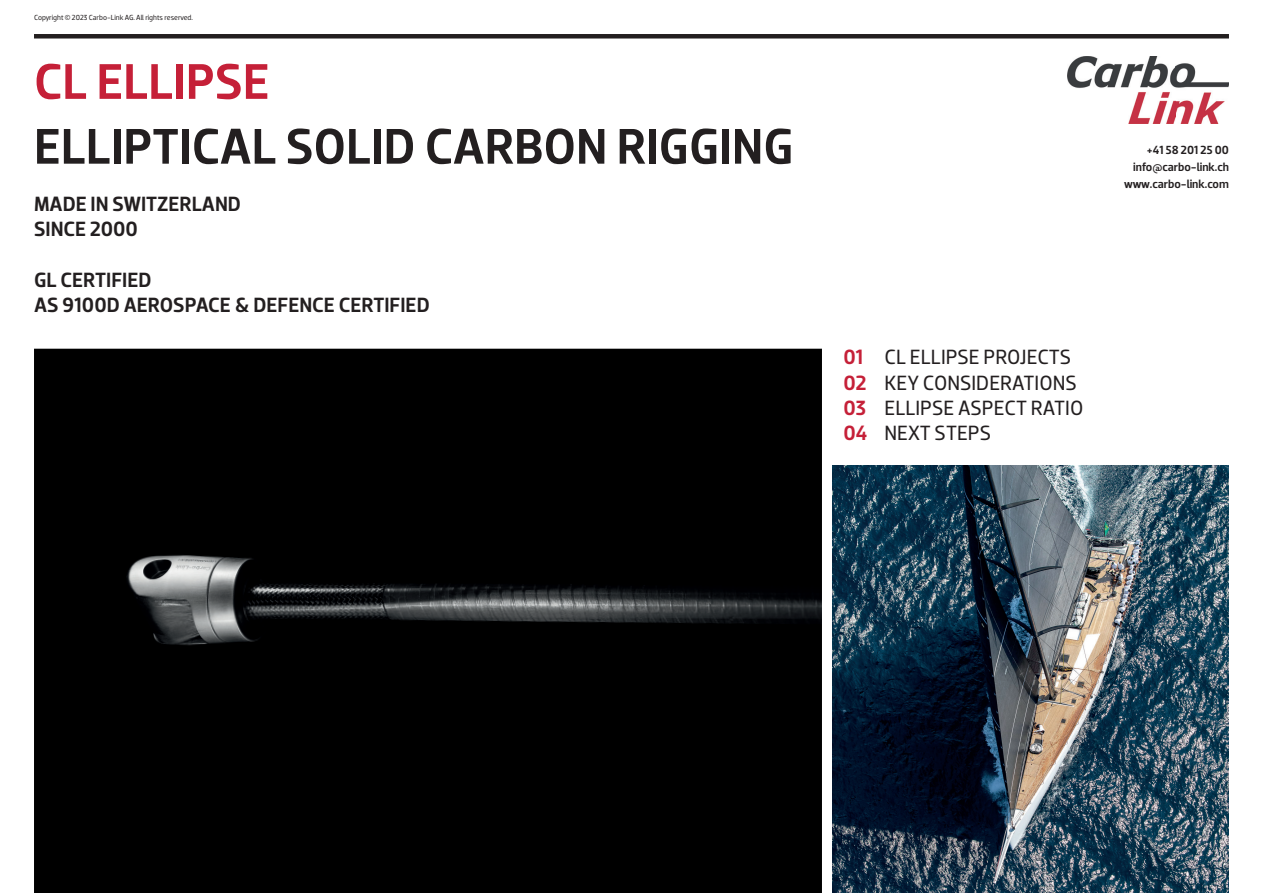
<style>
.page{position:relative;width:1263px;height:893px;background:#fff}
.page>*{position:absolute;margin:0;border:0;box-sizing:border-box;transform-origin:0 0}
.t1{font:500 51px "Dobra";color:#231f20}
.t2{font:500 51px "Dobra";color:#c52038}
.t3{font:500 21px/25.2px "Dobra";color:#231f20}
.t4{font:21px/25.2px "Dobra";color:#231f20}
.t5{font:500 21px/25.2px "Dobra";color:#c52038}
.t6{font:500 12px "Dobra";color:#231f20}
.t7{font:7.5px "Dobra";letter-spacing:-.005em;color:#231f20}
.s1{font-weight:500}
</style>
<div class="page">
<img style="left:1067px;top:56px;width:162px;height:68px">
<div style="left:34px;top:34px;width:1195px;height:5px;background:#231f20"></div>
<div style="left:34px;top:349px;width:788px;height:544px;background:#000"></div>
<img style="left:833px;top:466px;width:396px;height:427px">
<p class="t7" style="left:34px;top:13px;width:160px">Copyright <span class="s1">©</span> 2023 Carbo-Link AG. All rights reserved.</p>
<h1 class="t2" style="left:34px;top:52px;width:237px">CL ELLIPSE</h1>
<h1 class="t1" style="left:34px;top:116px;width:761px">ELLIPTICAL SOLID CARBON RIGGING</h1>
<p class="t3" style="left:34px;top:191px;width:209px">MADE IN SWITZERLAND<br>SINCE 2000</p>
<p class="t3" style="left:34px;top:267px;width:397px">GL CERTIFIED<br>AS 9100D AEROSPACE &amp; DEFENCE CERTIFIED</p>
<p class="t6" style="left:1147px;top:142px;width:84px">+41 58 201 25 00</p>
<p class="t6" style="left:1124px;top:176px;width:106px">www.carbo-link.com</p>
<p class="t6" style="left:1133px;top:159px;width:97px">info@carbo-link.ch</p>
<p class="t5" style="left:843px;top:345px;width:26px">01<br>02<br>03<br>04</p>
<p class="t4" style="left:884px;top:345px;width:200px">CL ELLIPSE PROJECTS<br>KEY CONSIDERATIONS<br>ELLIPSE ASPECT RATIO<br>NEXT STEPS</p>
</div>
